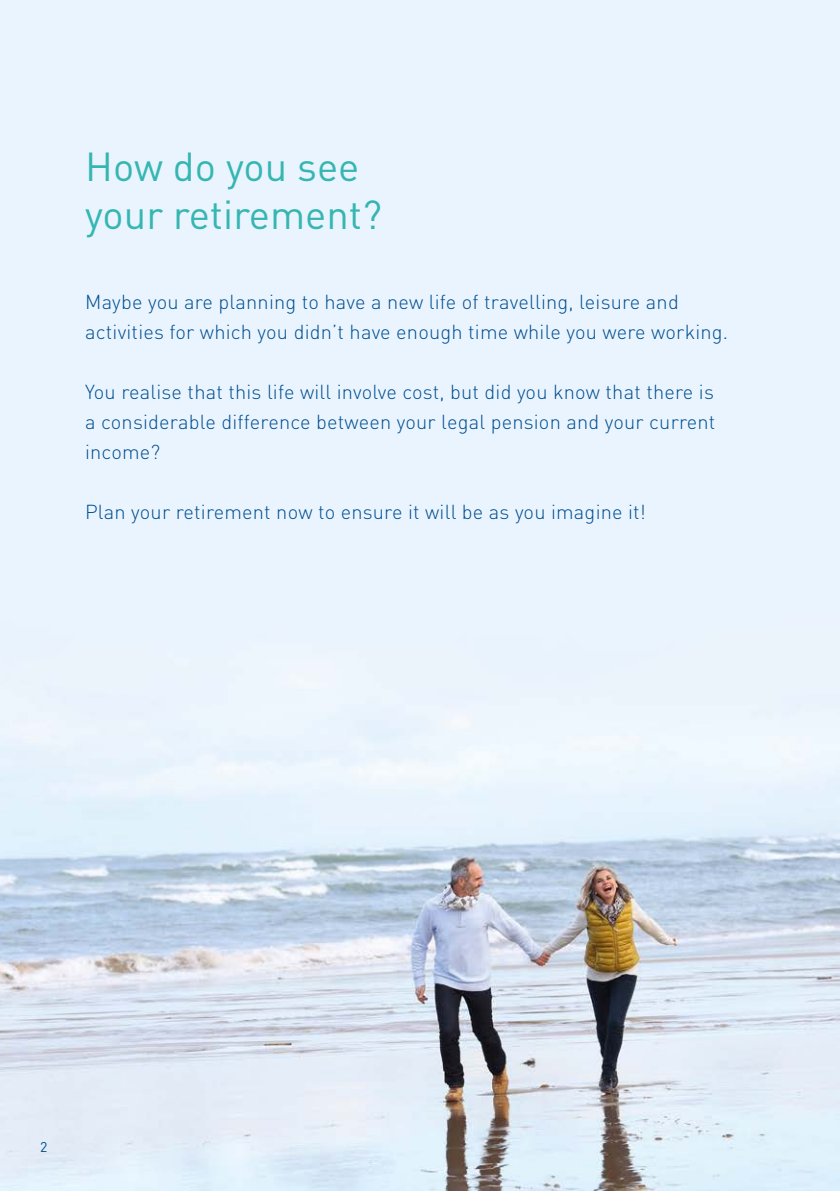
<style>
.page{position:relative;width:840px;height:1191px;background:#fff}
.page>*{position:absolute;margin:0;border:0;box-sizing:border-box;transform-origin:0 0}
.t1{font:40px/48px "DINOT";color:#35b6b2}
.t2{font:300 20px/30px "DIN Pro";letter-spacing:.01em;color:#004f91}
.t3{font:14px "DIN Pro";color:#004f91}
</style>
<div class="page">
<img style="left:0;top:0;width:839px;height:1191px">
<h1 class="t1" style="left:85px;top:141px;width:298px">How do you see your retirement?</h1>
<p class="t2" style="left:85px;top:285px;width:644px">Maybe you are planning to have a new life of travelling, leisure and activities for which you didn’t have enough time while you were working.</p>
<p class="t2" style="left:85px;top:375px;width:631px;text-align:justify">You realise that this life will involve cost, but did you know that there is a considerable difference between your legal pension and your current income?</p>
<p class="t2" style="left:85px;top:495px;width:562px">Plan your retirement now to ensure it will be as you imagine it!</p>
<p class="t3" style="left:40px;top:1136px;width:9px">2</p>
</div>
